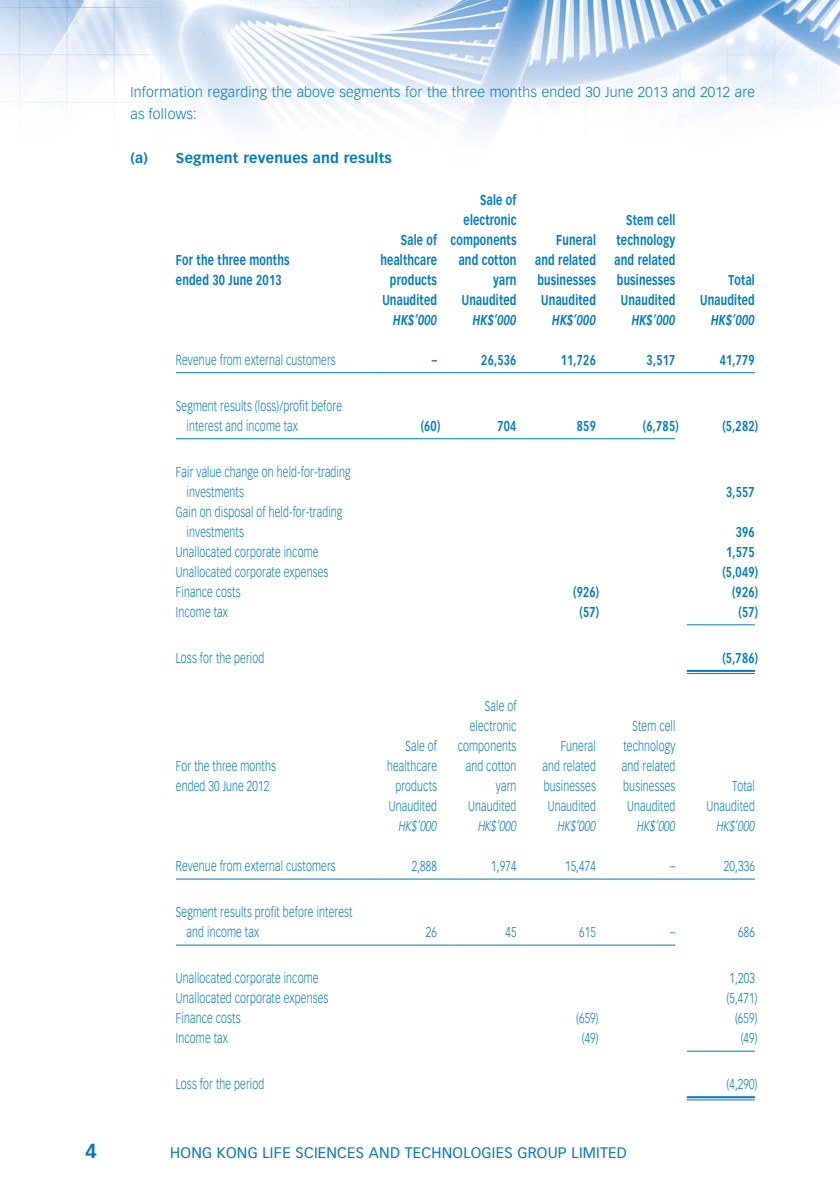
<style>
.page{position:relative;width:840px;height:1191px;background:#fff}
.page>*{position:absolute;margin:0;border:0;box-sizing:border-box;transform-origin:0 0}
.t1{font:700 20px "Vectora LT Std";color:#0079c2}
.t2{font:15px "Vectora LT Std";letter-spacing:.015em;color:#0079c2}
.t3{font:300 14px/20px "Vectora LT Std";letter-spacing:.015em;color:#0079c2;scale:.75 1}
.t4{font:700 14px/20px "Vectora LT Std";letter-spacing:.02em;color:#0079c2;text-align:right;scale:.75 1}
.t5{font:300 14px/22px "Vectora LT Std";letter-spacing:.015em;color:#0079c2}
.t6{font:italic 700 14px "Vectora LT Std";letter-spacing:.02em;color:#0079c2;scale:.75 1}
.t7{font:italic 300 14px "Vectora LT Std";letter-spacing:.015em;color:#0079c2;scale:.75 1}
.t8{font:700 14px "Vectora LT Std";letter-spacing:.02em;color:#0079c2}
</style>
<div class="page">
<img style="left:0;top:0;width:839px;height:1101px">
<hr style="left:176px;top:372px;width:193px;height:1px;background:#0079c2">
<hr style="left:369px;top:372px;width:79px;height:1px;background:#0079c2">
<hr style="left:448px;top:372px;width:79px;height:1px;background:#0079c2">
<hr style="left:527px;top:372px;width:80px;height:1px;background:#0079c2">
<hr style="left:607px;top:372px;width:79px;height:1px;background:#0079c2">
<hr style="left:686px;top:372px;width:68px;height:1px;background:#0079c2">
<hr style="left:176px;top:438px;width:193px;height:1px;background:#0079c2">
<hr style="left:369px;top:438px;width:79px;height:1px;background:#0079c2">
<hr style="left:448px;top:438px;width:79px;height:1px;background:#0079c2">
<hr style="left:527px;top:438px;width:80px;height:1px;background:#0079c2">
<hr style="left:607px;top:438px;width:68px;height:1px;background:#0079c2">
<hr style="left:686px;top:624px;width:68px;height:1px;background:#0079c2">
<hr style="left:686px;top:670px;width:68px;height:2px;background:#0079c2">
<hr style="left:686px;top:673px;width:68px;height:1px;background:#0079c2">
<hr style="left:176px;top:878px;width:193px;height:1px;background:#0079c2">
<hr style="left:369px;top:878px;width:79px;height:1px;background:#0079c2">
<hr style="left:448px;top:878px;width:79px;height:1px;background:#0079c2">
<hr style="left:527px;top:878px;width:80px;height:1px;background:#0079c2">
<hr style="left:607px;top:878px;width:79px;height:1px;background:#0079c2">
<hr style="left:686px;top:878px;width:68px;height:1px;background:#0079c2">
<hr style="left:176px;top:944px;width:193px;height:1px;background:#0079c2">
<hr style="left:369px;top:944px;width:79px;height:1px;background:#0079c2">
<hr style="left:448px;top:944px;width:79px;height:1px;background:#0079c2">
<hr style="left:527px;top:944px;width:80px;height:1px;background:#0079c2">
<hr style="left:607px;top:944px;width:68px;height:1px;background:#0079c2">
<hr style="left:686px;top:1050px;width:68px;height:1px;background:#0079c2">
<hr style="left:686px;top:1096px;width:68px;height:2px;background:#0079c2">
<hr style="left:686px;top:1099px;width:68px;height:1px;background:#0079c2">
<p class="t5" style="left:130px;top:81px;width:625px">Information regarding the above segments for the three months ended 30 June 2013 and 2012 are as follows:</p>
<p class="t8" style="left:130px;top:149px;width:263px">(a) Segment revenues and results</p>
<p class="t4" style="left:176px;top:250px;width:153px;text-align:left">For the three months ended 30 June 2013</p>
<p class="t4" style="left:380px;top:230px;width:77px">Sale of healthcare products</p>
<p class="t4" style="left:450px;top:190px;width:89px">Sale of electronic components and cotton yarn</p>
<p class="t4" style="left:535px;top:230px;width:83px;text-align:justify;text-indent:21px">Funeral and related businesses</p>
<p class="t4" style="left:614px;top:210px;width:83px;text-align:justify;text-indent:12px">Stem cell technology and related businesses</p>
<p class="t4" style="left:728px;top:270px;width:36px">Total</p>
<p class="t4" style="left:382px;top:290px;width:74px">Unaudited</p>
<p class="t4" style="left:461px;top:290px;width:74px">Unaudited</p>
<p class="t4" style="left:541px;top:290px;width:74px">Unaudited</p>
<p class="t4" style="left:620px;top:290px;width:74px">Unaudited</p>
<p class="t4" style="left:699px;top:290px;width:74px">Unaudited</p>
<p class="t6" style="left:393px;top:311px;width:60px">HK$’000</p>
<p class="t6" style="left:472px;top:311px;width:60px">HK$’000</p>
<p class="t6" style="left:552px;top:311px;width:60px">HK$’000</p>
<p class="t6" style="left:631px;top:311px;width:60px">HK$’000</p>
<p class="t6" style="left:710px;top:311px;width:60px">HK$’000</p>
<p class="t3" style="left:176px;top:350px;width:214px">Revenue from external customers</p>
<p class="t4" style="left:431px;top:350px;width:8px">–</p>
<p class="t4" style="left:481px;top:350px;width:48px">26,536</p>
<p class="t4" style="left:560px;top:350px;width:48px">11,726</p>
<p class="t4" style="left:646px;top:350px;width:40px">3,517</p>
<p class="t4" style="left:719px;top:350px;width:48px">41,779</p>
<p class="t3" style="left:186px;top:396px;width:209px;text-indent:-11px">Segment results (loss)/profit before interest and income tax</p>
<p class="t4" style="left:420px;top:416px;width:28px">(60)</p>
<p class="t4" style="left:497px;top:416px;width:27px">704</p>
<p class="t4" style="left:576px;top:416px;width:27px">859</p>
<p class="t4" style="left:642px;top:416px;width:49px">(6,785)</p>
<p class="t4" style="left:722px;top:416px;width:49px">(5,282)</p>
<p class="t3" style="left:186px;top:462px;width:220px;text-indent:-11px">Fair value change on held-for-trading investments</p>
<p class="t3" style="left:186px;top:502px;width:209px;text-indent:-11px">Gain on disposal of held-for-trading investments</p>
<p class="t4" style="left:725px;top:482px;width:40px">3,557</p>
<p class="t4" style="left:735px;top:522px;width:27px">396</p>
<p class="t3" style="left:176px;top:542px;width:191px">Unallocated corporate income</p>
<p class="t4" style="left:725px;top:542px;width:40px">1,575</p>
<p class="t3" style="left:176px;top:562px;width:205px">Unallocated corporate expenses</p>
<p class="t4" style="left:722px;top:562px;width:49px">(5,049)</p>
<p class="t3" style="left:176px;top:582px;width:88px">Finance costs</p>
<p class="t4" style="left:573px;top:582px;width:36px">(926)</p>
<p class="t4" style="left:731px;top:582px;width:36px">(926)</p>
<p class="t3" style="left:176px;top:602px;width:71px">Income tax</p>
<p class="t4" style="left:579px;top:602px;width:28px">(57)</p>
<p class="t4" style="left:738px;top:602px;width:28px">(57)</p>
<p class="t3" style="left:176px;top:648px;width:119px">Loss for the period</p>
<p class="t4" style="left:722px;top:648px;width:49px">(5,786)</p>
<p class="t3" style="left:176px;top:756px;width:135px">For the three months ended 30 June 2012</p>
<p class="t3" style="left:387px;top:736px;width:68px;text-align:right">Sale of healthcare products</p>
<p class="t3" style="left:457px;top:696px;width:80px;text-align:right">Sale of electronic components and cotton yarn</p>
<p class="t3" style="left:542px;top:736px;width:73px;text-align:justify;text-indent:18px">Funeral and related businesses</p>
<p class="t3" style="left:621px;top:716px;width:73px;text-align:justify;text-indent:10px">Stem cell technology and related businesses</p>
<p class="t3" style="left:731px;top:776px;width:32px">Total</p>
<p class="t3" style="left:388px;top:796px;width:66px">Unaudited</p>
<p class="t3" style="left:468px;top:796px;width:66px">Unaudited</p>
<p class="t3" style="left:547px;top:796px;width:66px">Unaudited</p>
<p class="t3" style="left:626px;top:796px;width:66px">Unaudited</p>
<p class="t3" style="left:706px;top:796px;width:66px">Unaudited</p>
<p class="t7" style="left:398px;top:818px;width:52px">HK$’000</p>
<p class="t7" style="left:478px;top:818px;width:52px">HK$’000</p>
<p class="t7" style="left:557px;top:818px;width:52px">HK$’000</p>
<p class="t7" style="left:637px;top:818px;width:52px">HK$’000</p>
<p class="t7" style="left:716px;top:818px;width:52px">HK$’000</p>
<p class="t3" style="left:176px;top:856px;width:214px">Revenue from external customers</p>
<p class="t3" style="left:411px;top:856px;width:35px">2,888</p>
<p class="t3" style="left:491px;top:856px;width:35px">1,974</p>
<p class="t3" style="left:564px;top:856px;width:43px">15,474</p>
<p class="t3" style="left:669px;top:856px;width:8px">–</p>
<p class="t3" style="left:723px;top:856px;width:43px">20,336</p>
<p class="t3" style="left:186px;top:902px;width:222px;text-indent:-11px">Segment results profit before interest and income tax</p>
<p class="t3" style="left:425px;top:922px;width:16px">26</p>
<p class="t3" style="left:505px;top:922px;width:16px">45</p>
<p class="t3" style="left:579px;top:922px;width:24px">615</p>
<p class="t3" style="left:669px;top:922px;width:8px">–</p>
<p class="t3" style="left:737px;top:922px;width:24px">686</p>
<p class="t3" style="left:176px;top:968px;width:191px">Unallocated corporate income</p>
<p class="t3" style="left:729px;top:968px;width:35px">1,203</p>
<p class="t3" style="left:176px;top:988px;width:205px">Unallocated corporate expenses</p>
<p class="t3" style="left:726px;top:988px;width:43px">(5,471)</p>
<p class="t3" style="left:176px;top:1008px;width:88px">Finance costs</p>
<p class="t3" style="left:576px;top:1008px;width:32px">(659)</p>
<p class="t3" style="left:734px;top:1008px;width:32px">(659)</p>
<p class="t3" style="left:176px;top:1028px;width:71px">Income tax</p>
<p class="t3" style="left:581px;top:1028px;width:24px">(49)</p>
<p class="t3" style="left:740px;top:1028px;width:24px">(49)</p>
<p class="t3" style="left:176px;top:1074px;width:119px">Loss for the period</p>
<p class="t3" style="left:726px;top:1074px;width:43px">(4,290)</p>
<h1 class="t1" style="left:85px;top:1139px;width:13px">4</h1>
<p class="t2" style="left:170px;top:1144px;width:458px">HONG KONG LIFE SCIENCES AND TECHNOLOGIES GROUP LIMITED</p>
</div>
